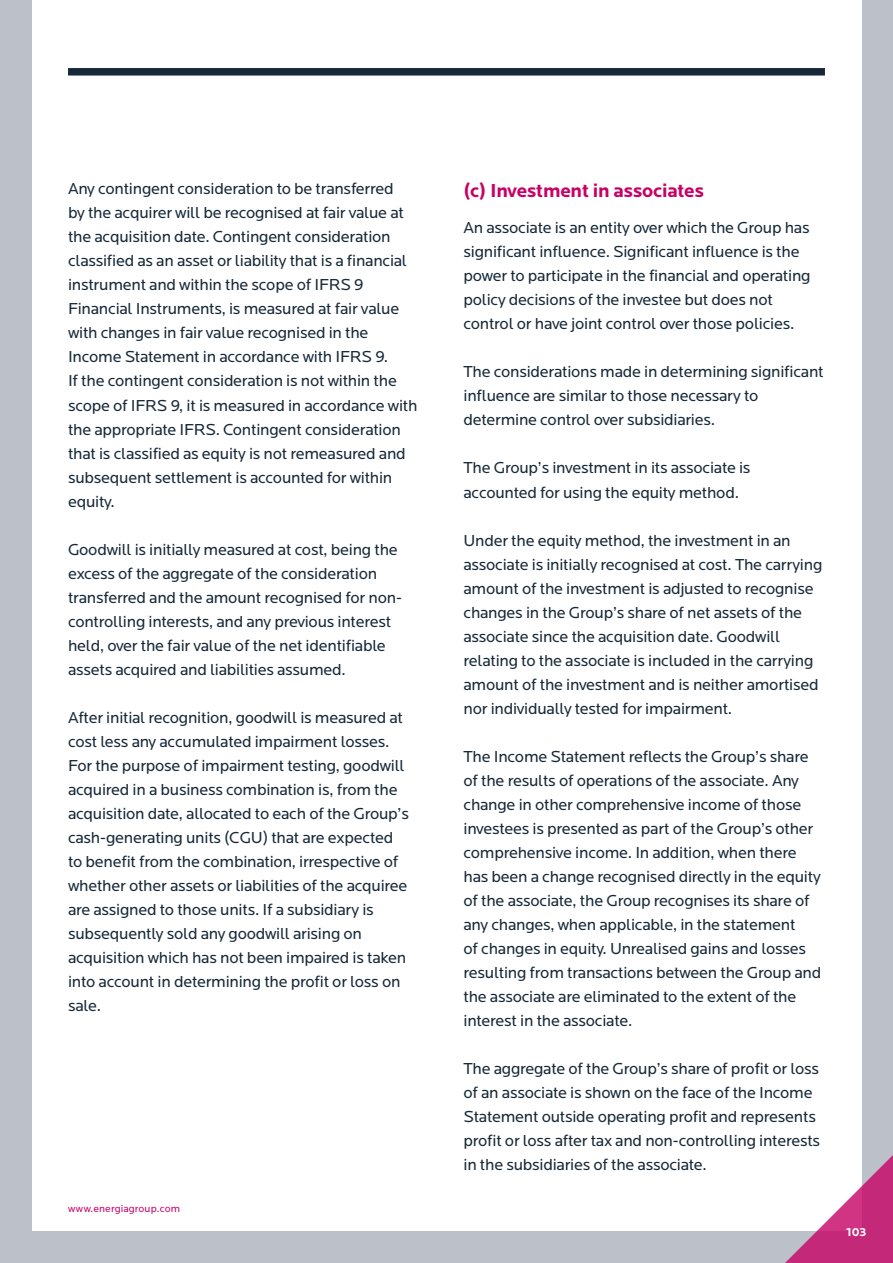
<style>
.page{position:relative;width:893px;height:1263px;background:#bcc0c9}
.page>*{position:absolute;margin:0;border:0;box-sizing:border-box;transform-origin:0 0}
.t1{font:700 19.5px "Locator";letter-spacing:-.015em;color:#c70266}
.t2{font:16.5px/24px "Locator";letter-spacing:-.015em;color:#172938}
.t3{font:700 12px "Locator";color:#fff}
.t4{font:10.5px "Locator";letter-spacing:.01em;color:#c70266}
</style>
<div class="page">
<div style="left:32px;top:0;width:829px;height:1231px;background:#fff"></div>
<svg style="left:785px;top:1142px;width:108px;height:121px"></svg>
<div style="left:68px;top:68px;width:757px;height:8px;background:#172938"></div>
<p class="t2" style="left:68px;top:177px;width:351px">Any contingent consideration to be transferred<br>by the acquirer will be recognised at fair value at the acquisition date. Contingent consideration classified as an asset or liability that is a financial instrument and within the scope of IFRS 9<br>Financial Instruments, is measured at fair value with changes in fair value recognised in the Income Statement in accordance with IFRS 9.<br>If the contingent consideration is not within the scope of IFRS 9, it is measured in accordance with the appropriate IFRS. Contingent consideration that is classified as equity is not remeasured and subsequent settlement is accounted for within equity.</p>
<p class="t2" style="left:68px;top:537px;width:335px">Goodwill is initially measured at cost, being the excess of the aggregate of the consideration transferred and the amount recognised for non&shy;controlling interests, and any previous interest held, over the fair value of the net identifiable assets acquired and liabilities assumed.</p>
<p class="t2" style="left:68px;top:706px;width:342px">After initial recognition, goodwill is measured at cost less any accumulated impairment losses.<br>For the purpose of impairment testing, goodwill acquired in a business combination is, from the acquisition date, allocated to each of the Group’s cash-generating units (CGU) that are expected to benefit from the combination, irrespective of whether other assets or liabilities of the acquiree are assigned to those units. If a subsidiary is subsequently sold any goodwill arising on acquisition which has not been impaired is taken into account in determining the profit or loss on sale.</p>
<p class="t4" style="left:68px;top:1202px;width:114px">www.energiagroup.com</p>
<p class="t1" style="left:463px;top:179px;width:242px">(c) Investment in associates</p>
<p class="t2" style="left:463px;top:216px;width:349px">An associate is an entity over which the Group has significant influence. Significant influence is the power to participate in the financial and operating policy decisions of the investee but does not control or have joint control over those policies.</p>
<p class="t2" style="left:463px;top:360px;width:362px">The considerations made in determining significant influence are similar to those necessary to determine control over subsidiaries.</p>
<p class="t2" style="left:463px;top:456px;width:289px">The Group’s investment in its associate is accounted for using the equity method.</p>
<p class="t2" style="left:463px;top:528px;width:360px">Under the equity method, the investment in an associate is initially recognised at cost. The carrying amount of the investment is adjusted to recognise changes in the Group’s share of net assets of the associate since the acquisition date. Goodwill relating to the associate is included in the carrying amount of the investment and is neither amortised nor individually tested for impairment.</p>
<p class="t2" style="left:463px;top:744px;width:359px">The Income Statement reflects the Group’s share of the results of operations of the associate. Any change in other comprehensive income of those investees is presented as part of the Group’s other comprehensive income. In addition, when there has been a change recognised directly in the equity of the associate, the Group recognises its share of any changes, when applicable, in the statement<br>of changes in equity. Unrealised gains and losses resulting from transactions between the Group and the associate are eliminated to the extent of the interest in the associate.</p>
<p class="t2" style="left:463px;top:1057px;width:358px">The aggregate of the Group’s share of profit or loss of an associate is shown on the face of the Income Statement outside operating profit and represents profit or loss after tax and non-controlling interests in the subsidiaries of the associate.</p>
<p class="t3" style="left:846px;top:1225px;width:22px">103</p>
</div>
